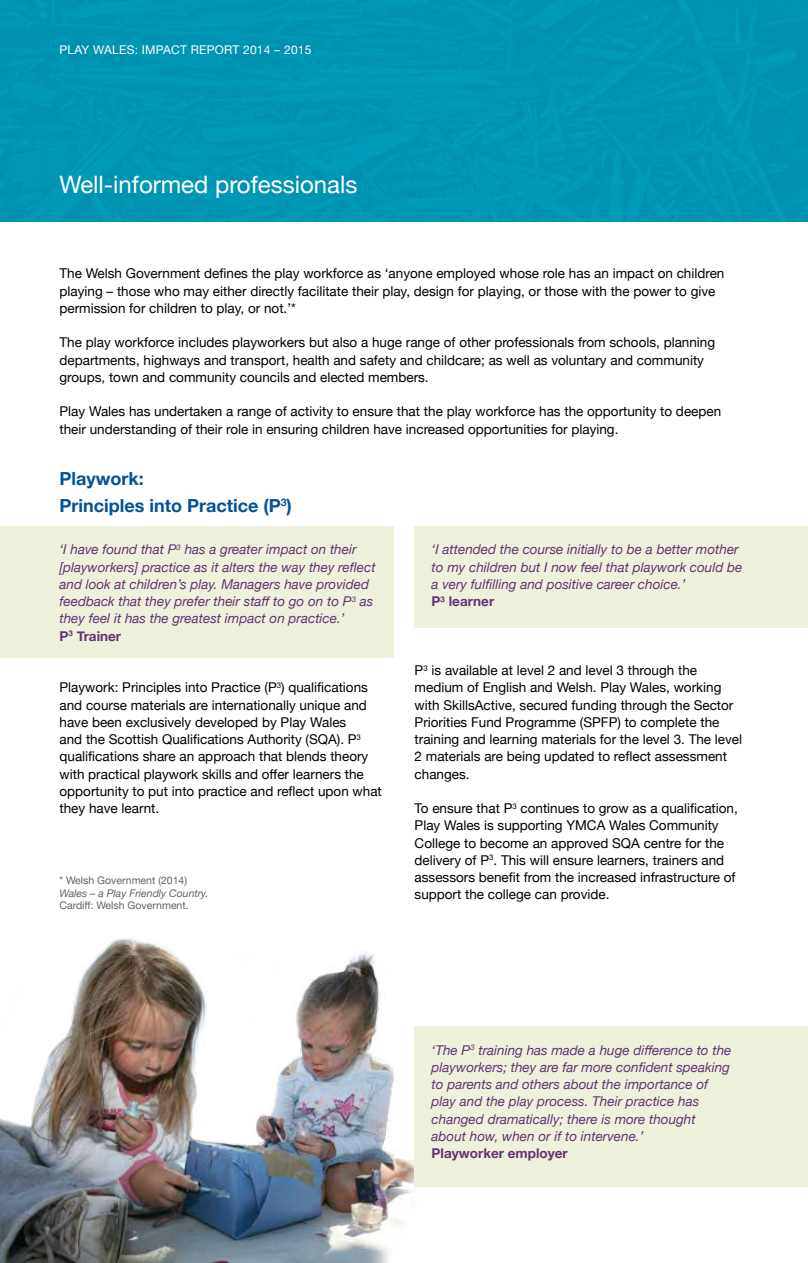
<style>
.page{position:relative;width:808px;height:1263px;background:#fff}
.page>*{position:absolute;margin:0;border:0;box-sizing:border-box;transform-origin:0 0}
.t1{font:24px "Helvetica Neue";color:#fff}
.t2{font:700 18px/27px "Helvetica Neue";color:#005399}
.t3{font:13.5px/17.2px "Helvetica Neue";color:#000}
.t4{font:italic 13.5px/17.2px "Helvetica Neue";color:#643374}
.t5{font:700 13.5px "Helvetica Neue";color:#643374}
.t6{font:12px "Helvetica Neue";letter-spacing:.02em;color:#fff}
.t7{font:10.5px "Helvetica Neue";color:#646363}
.t8{font:italic 10.5px "Helvetica Neue";color:#646363}
.s1{font-weight:700;font-style:normal}
</style>
<div class="page">
<div style="left:0;top:0;width:808px;height:221px;background:#0094b2"></div>
<div style="left:0;top:526px;width:393px;height:132px;background:#eef1dc"></div>
<div style="left:415px;top:526px;width:393px;height:102px;background:#eef1dc"></div>
<img style="left:0;top:938px;width:452px;height:325px">
<div style="left:415px;top:1026px;width:393px;height:160px;background:#eef1dc"></div>
<p class="t6" style="left:60px;top:41px;width:253px">PLAY WALES: IMPACT REPORT 2014 – 2015</p>
<h1 class="t1" style="left:60px;top:167px;width:299px">Well-informed professionals</h1>
<p class="t3" style="left:60px;top:266px;width:666px">The Welsh Government defines the play workforce as ‘anyone employed whose role has an impact on children playing – those who may either directly facilitate their play, design for playing, or those with the power to give permission for children to play, or not.’*</p>
<p class="t3" style="left:60px;top:335px;width:657px">The play workforce includes playworkers but also a huge range of other professionals from schools, planning departments, highways and transport, health and safety and childcare; as well as voluntary and community groups, town and community councils and elected members.</p>
<p class="t3" style="left:60px;top:404px;width:663px">Play Wales has undertaken a range of activity to ensure that the play workforce has the opportunity to deepen their understanding of their role in ensuring children have increased opportunities for playing.</p>
<h2 class="t2" style="left:60px;top:466px;width:234px">Playwork:<br>Principles into Practice (P<sup>3</sup>)</h2>
<p class="t4" style="left:60px;top:542px;width:318px">‘I have found that P<sup>3</sup> has a greater impact on their [playworkers] practice as it alters the way they reflect and look at children’s play. Managers have provided feedback that they prefer their staff to go on to P<sup>3</sup> as they feel it has the greatest impact on practice.’<br><span class="s1">P</span><sup>3</sup> <span class="s1">Trainer</span></p>
<p class="t3" style="left:60px;top:680px;width:324px">Playwork: Principles into Practice (P<sup>3</sup>) qualifications and course materials are internationally unique and have been exclusively developed by Play Wales<br>and the Scottish Qualifications Authority (SQA). P<sup>3 </sup>qualifications share an approach that blends theory with practical playwork skills and offer learners the opportunity to put into practice and reflect upon what they have learnt.</p>
<p class="t7" style="left:60px;top:872px;width:129px">* Welsh Government (2014)</p>
<p class="t8" style="left:60px;top:885px;width:150px">Wales – a Play Friendly Country.</p>
<p class="t7" style="left:60px;top:898px;width:131px">Cardiff: Welsh Government.</p>
<p class="t4" style="left:432px;top:542px;width:312px">‘I attended the course initially to be a better mother to my children but I now feel that playwork could be a very fulfilling and positive career choice.’<br><span class="s1">P</span><sup>3</sup> <span class="s1">learner</span></p>
<p class="t3" style="left:415px;top:662px;width:329px">P<sup>3</sup> is available at level 2 and level 3 through the medium of English and Welsh. Play Wales, working with SkillsActive, secured funding through the Sector Priorities Fund Programme (SPFP) to complete the training and learning materials for the level 3. The level 2 materials are being updated to reflect assessment changes.</p>
<p class="t3" style="left:415px;top:800px;width:325px">To ensure that P<sup>3</sup> continues to grow as a qualification, Play Wales is supporting YMCA Wales Community College to become an approved SQA centre for the delivery of P<sup>3</sup>. This will ensure learners, trainers and assessors benefit from the increased infrastructure of support the college can provide.</p>
<p class="t4" style="left:432px;top:1042px;width:301px">‘The P<sup>3</sup> training has made a huge difference to the playworkers; they are far more confident speaking to parents and others about the importance of play and the play process. Their practice has changed dramatically; there is more thought about how, when or if to intervene.’</p>
<p class="t5" style="left:432px;top:1143px;width:138px">Playworker employer</p>
</div>
